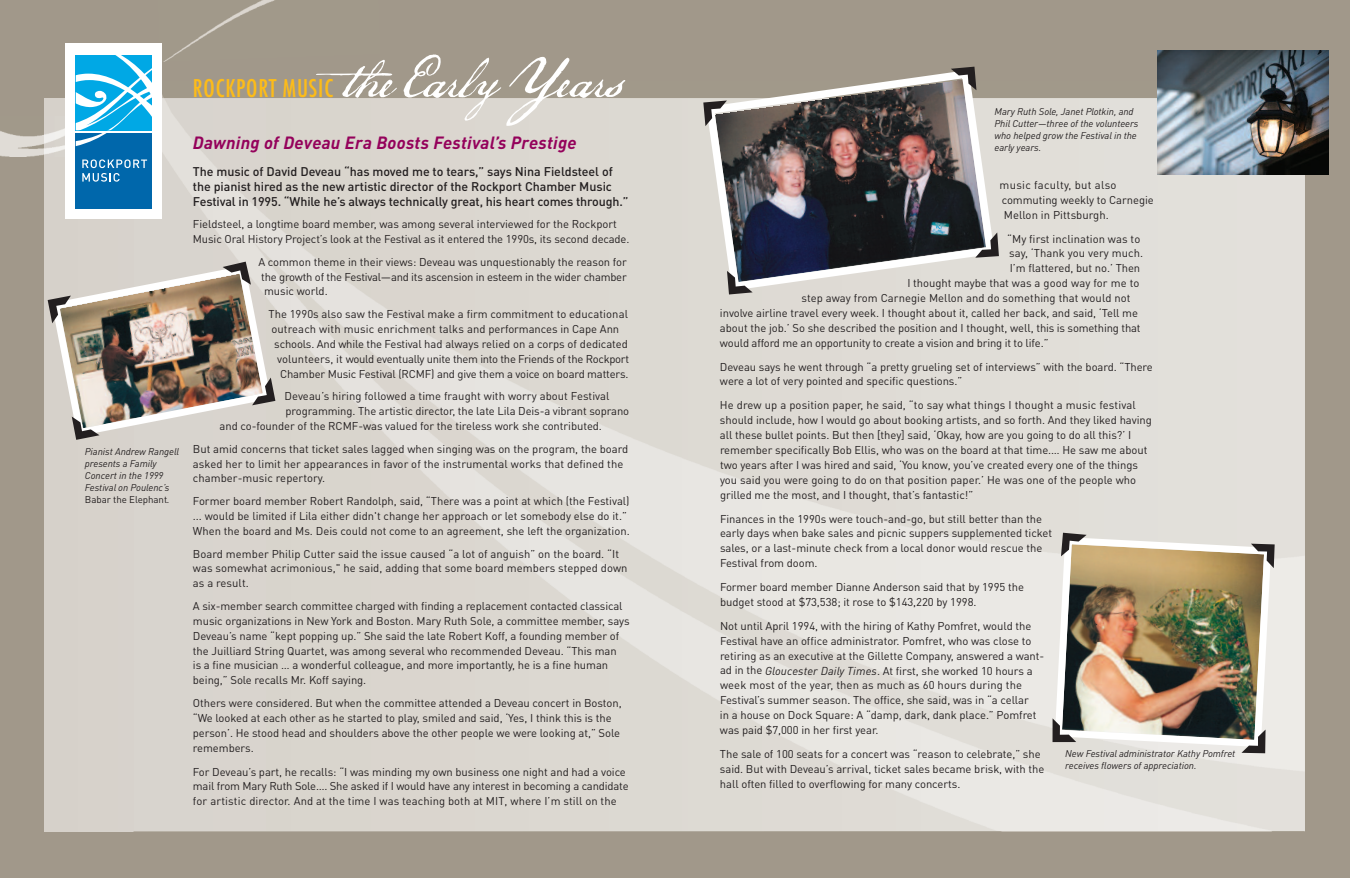
<style>
.page{position:relative;width:1350px;height:878px;background:#a1988a}
.page>*{position:absolute;margin:0;border:0;box-sizing:border-box;transform-origin:0 0}
.t1{font:58.75px "P22 Declaration Script";letter-spacing:-.01em;color:#fff}
.t2{font:condensed 23.75px "Futura";letter-spacing:.035em;color:#fdbc19}
.t3{font:italic 700 17.5px "DINOT";letter-spacing:.015em;color:#94015b}
.t4{font:500 12.5px/14.9px "DINOT";letter-spacing:-.005em;color:#231f20}
.t5{font:11.25px/14.9px "DINOT";letter-spacing:-.005em;color:#231f20}
.t6{font:11.25px "DINOT";letter-spacing:-.025em;color:#231f20}
.t7{font:italic 9.75px/11.9px "DINOT";letter-spacing:-.005em;color:#231f20}
.s1{font-style:normal}
.s2{font-style:italic;font-size:11.38px}
</style>
<div class="page">
<div style="left:45px;top:98px;width:1260px;height:733px;background:#d7d2cb"></div>
<img style="left:157px;top:0;width:118px;height:62px">
<img style="left:0;top:116px;width:65px;height:40px">
<img style="left:134px;top:98px;width:1171px;height:734px">
<div style="left:65px;top:44px;width:97px;height:175px;background:#fff"></div>
<div style="left:76px;top:133px;width:76px;height:76px;background:#0067ab"></div>
<svg style="left:82px;top:159px;width:65px;height:23px"></svg>
<svg style="left:76px;top:55px;width:76px;height:91px"></svg>
<img style="left:702px;top:72px;width:297px;height:223px">
<img style="left:1051px;top:533px;width:224px;height:217px">
<img style="left:1157px;top:51px;width:172px;height:123px">
<svg style="left:693px;top:90px;width:34px;height:36px"></svg>
<svg style="left:951px;top:70px;width:36px;height:20px"></svg>
<svg style="left:716px;top:271px;width:37px;height:34px"></svg>
<svg style="left:975px;top:232px;width:35px;height:37px"></svg>
<svg style="left:1251px;top:532px;width:35px;height:36px"></svg>
<svg style="left:1050px;top:522px;width:37px;height:34px"></svg>
<svg style="left:1041px;top:718px;width:35px;height:36px"></svg>
<svg style="left:1241px;top:729px;width:36px;height:35px"></svg>
<img style="left:44px;top:253px;width:241px;height:196px">
<p class="t7" style="left:85px;top:447px;width:96px">Pianist Andrew Rangell presents a Family<br>Concert in the 1999<br>Festival on Poulenc’s<br><span class="s1">Babar the Elephant</span>.</p>
<h1 class="t1" style="left:344px;top:51px;width:282px">the EarlyYears</h1>
<h3 class="t3" style="left:193px;top:137px;width:385px">Dawning of Deveau Era Boosts Festival’s Prestige</h3>
<p class="t4" style="left:193px;top:165px;width:437px">The music of David Deveau “has moved me to tears,” says Nina Fieldsteel of the pianist hired as the new artistic director of the Rockport Chamber Music<br>Festival in 1995. “While he’s always technically great, his heart comes through.”</p>
<p class="t5" style="left:193px;top:218px;width:438px">Fieldsteel, a longtime board member, was among several interviewed for the Rockport<br>Music Oral History Project’s look at the Festival as it entered the 1990s, its second decade.</p>
<p class="t5" style="left:258px;top:255px;width:370px;text-align:justify">A common theme in their views: Deveau was unquestionably the reason for the growth of the Festival—and its ascension in esteem in the wider chamber music world.</p>
<p class="t5" style="left:269px;top:308px;width:361px">The 1990s also saw the Festival make a firm commitment to educational</p>
<p class="t5" style="left:271px;top:323px;width:349px">outreach with music enrichment talks and performances in Cape Ann</p>
<p class="t5" style="left:274px;top:337px;width:355px">schools. And while the Festival had always relied on a corps of dedicated</p>
<p class="t6" style="left:277px;top:355px;width:353px">volunteers, it would eventually unite them into the Friends of the Rockport</p>
<p class="t5" style="left:280px;top:367px;width:350px">Chamber Music Festival (RCMF) and give them a voice on board matters.</p>
<p class="t5" style="left:284px;top:390px;width:327px">Deveau’s hiring followed a time fraught with worry about Festival</p>
<p class="t5" style="left:286px;top:405px;width:345px">programming. The artistic director, the late Lila Deis-a vibrant soprano</p>
<p class="t5" style="left:220px;top:420px;width:384px">and co-founder of the RCMF-was valued for the tireless work she contributed.</p>
<p class="t5" style="left:193px;top:442px;width:437px">But amid concerns that ticket sales lagged when singing was on the program, the board asked her to limit her appearances in favor of the instrumental works that defined the chamber-music repertory.</p>
<p class="t5" style="left:193px;top:495px;width:438px">Former board member Robert Randolph, said, “There was a point at which (the Festival) ... would be limited if Lila either didn't change her approach or let somebody else do it.”<br>When the board and Ms. Deis could not come to an agreement, she left the organization.</p>
<p class="t5" style="left:193px;top:547px;width:436px">Board member Philip Cutter said the issue caused “a lot of anguish” on the board. “It was somewhat acrimonious," he said, adding that some board members stepped down as a result.</p>
<p class="t5" style="left:193px;top:599px;width:438px">A six-member search committee charged with finding a replacement contacted classical music organizations in New York and Boston. Mary Ruth Sole, a committee member, says Deveau’s name “kept popping up.” She said the late Robert Koff, a founding member of the Juilliard String Quartet, was among several who recommended Deveau. “This man<br>is a fine musician … a wonderful colleague, and more importantly, he is a fine human being,” Sole recalls Mr. Koff saying.</p>
<p class="t5" style="left:193px;top:696px;width:430px">Others were considered. But when the committee attended a Deveau concert in Boston, “We looked at each other as he started to play, smiled and said, ‘Yes, I think this is the person’. He stood head and shoulders above the other people we were looking at,” Sole remembers.</p>
<p class="t5" style="left:193px;top:765px;width:437px">For Deveau’s part, he recalls: “I was minding my own business one night and had a voice mail from Mary Ruth Sole…. She asked if I would have any interest in becoming a candidate for artistic director. And at the time I was teaching both at MIT, where I’m still on the</p>
<h2 class="t2" style="left:193px;top:77px;width:142px">ROCKPORT MUSIC</h2>
<p class="t7" style="left:995px;top:107px;width:146px">Mary Ruth Sole, Janet Plotkin, and<br>Phil Cutter—three of the volunteers who helped grow the Festival in the early years.</p>
<p class="t5" style="left:1000px;top:179px;width:156px">music faculty, but also commuting weekly to Carnegie<br>Mellon in Pittsburgh.</p>
<p class="t5" style="left:1007px;top:232px;width:135px">“My first inclination was to</p>
<p class="t5" style="left:1009px;top:247px;width:135px">say, ‘Thank you very much.</p>
<p class="t5" style="left:1010px;top:262px;width:132px">I’m flattered, but no.’ Then</p>
<p class="t5" style="left:907px;top:277px;width:234px">I thought maybe that was a good way for me to</p>
<p class="t5" style="left:802px;top:292px;width:331px">step away from Carnegie Mellon and do something that would not</p>
<p class="t5" style="left:720px;top:307px;width:420px">involve airline travel every week. I thought about it, called her back, and said, ‘Tell me</p>
<p class="t5" style="left:720px;top:321px;width:422px">about the job.’ So she described the position and I thought, well, this is something that</p>
<p class="t5" style="left:720px;top:336px;width:330px">would afford me an opportunity to create a vision and bring it to life.”</p>
<p class="t5" style="left:720px;top:360px;width:434px">Deveau says he went through “a pretty grueling set of interviews” with the board. “There were a lot of very pointed and specific questions.”</p>
<p class="t5" style="left:720px;top:399px;width:433px">He drew up a position paper, he said, “to say what things I thought a music festival should include, how I would go about booking artists, and so forth. And they liked having all these bullet points. But then [they] said, ‘Okay, how are you going to do all this?’ I remember specifically Bob Ellis, who was on the board at that time.… He saw me about two years after I was hired and said, ‘You know, you’ve created every one of the things you said you were going to do on that position paper.’ He was one of the people who grilled me the most, and I thought, that’s fantastic!”</p>
<p class="t5" style="left:720px;top:512px;width:334px">Finances in the 1990s were touch-and-go, but still better than the early days when bake sales and picnic suppers supplemented ticket sales, or a last-minute check from a local donor would rescue the Festival from doom.</p>
<p class="t5" style="left:720px;top:581px;width:306px">Former board member Dianne Anderson said that by 1995 the budget stood at $73,538; it rose to $143,220 by 1998.</p>
<p class="t5" style="left:720px;top:619px;width:326px">Not until April 1994, with the hiring of Kathy Pomfret, would the Festival have an office administrator. Pomfret, who was close to retiring as an executive at the Gillette Company, answered a want&shy;ad in the <span class="s2">Gloucester Daily Times</span>. At first, she worked 10 hours a week most of the year, then as much as 60 hours during the Festival’s summer season. The office, she said, was in “a cellar<br>in a house on Dock Square: A “damp, dark, dank place.” Pomfret was paid $7,000 in her first year.</p>
<p class="t5" style="left:720px;top:747px;width:326px">The sale of 100 seats for a concert was “reason to celebrate,” she said. But with Deveau’s arrival, ticket sales became brisk, with the hall often filled to overflowing for many concerts.</p>
<p class="t7" style="left:1065px;top:749px;width:172px">New Festival administrator Kathy Pomfret receives flowers of appreciation.</p>
</div>
